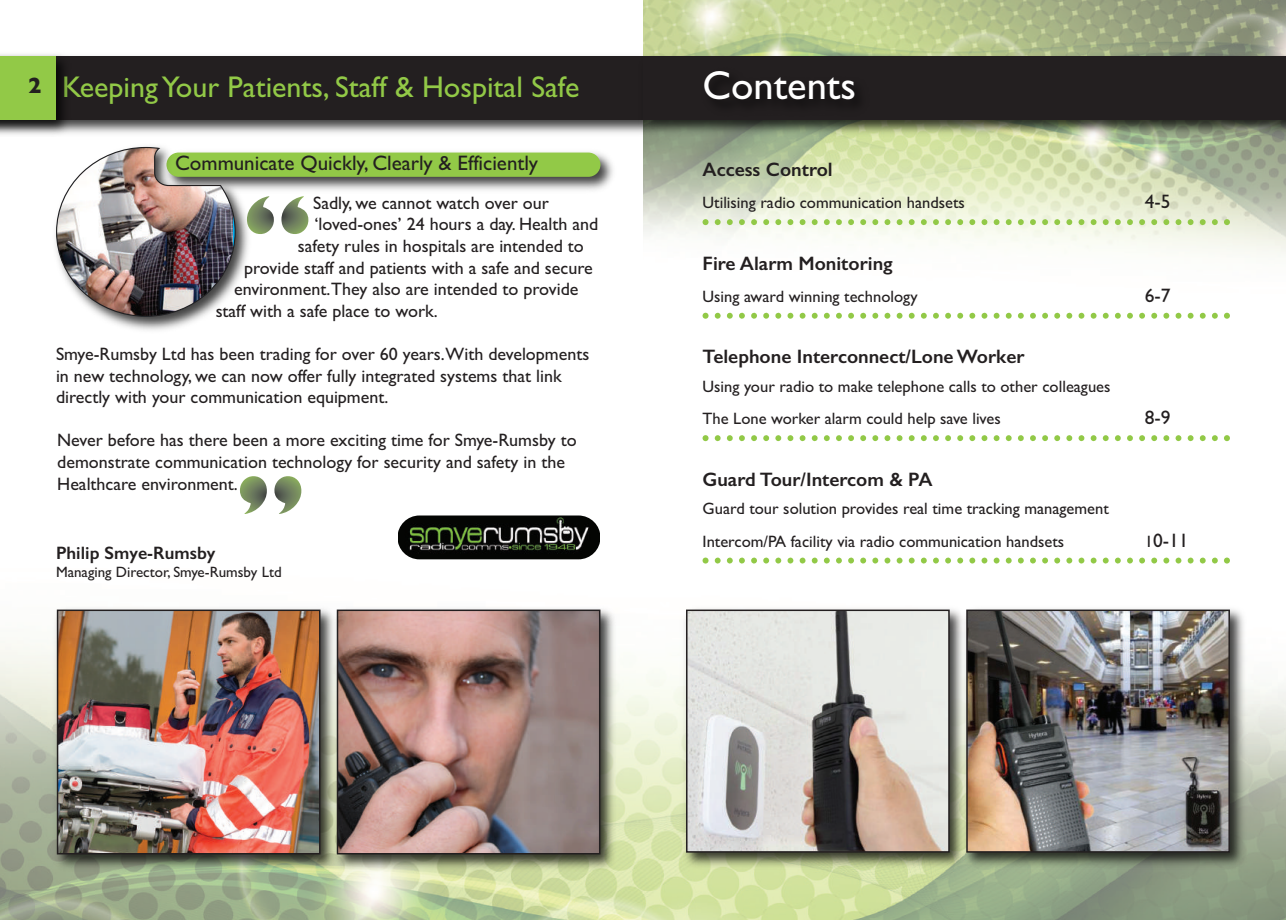
<style>
.page{position:relative;width:1286px;height:920px;background:#fff}
.page>*{position:absolute;margin:0;border:0;box-sizing:border-box;transform-origin:0 0}
.t1{font:40.5px "Gill Sans";color:#fff}
.t2{font:30px "Gill Sans";color:#92c947}
.t3{font:700 22.5px "Gill Sans";color:#231f20}
.t4{font:21px "Gill Sans";color:#231f20}
.t5{font:600 19.5px "Gill Sans";color:#231f20}
.t6{font:19.5px "Gill Sans";color:#231f20}
.t7{font:18px/21.6px "Gill Sans";color:#231f20}
.t8{font:600 18px "Gill Sans";color:#231f20}
.t9{font:16.5px/32.4px "Gill Sans";color:#231f20}
.t10{font:15px "Gill Sans";color:#231f20}
.s1{font-size:16.5px}
</style>
<div class="page">
<img style="left:643px;top:0;width:643px;height:442px">
<img style="left:255px;top:152px;width:358px;height:38px">
<div style="left:166px;top:153px;width:434px;height:24px;background:#92c947;border-radius:12px"></div>
<img style="left:75px;top:56px;width:561px;height:78px">
<div style="left:0;top:57px;width:643px;height:63px;background:#231f20"></div>
<img style="left:55px;top:146px;width:200px;height:184px">
<img style="left:56px;top:147px;width:180px;height:170px">
<svg style="left:247px;top:196px;width:61px;height:38px"></svg>
<svg style="left:240px;top:476px;width:61px;height:38px"></svg>
<img style="left:0;top:641px;width:1286px;height:279px">
<img style="left:50px;top:608px;width:280px;height:266px">
<img style="left:60px;top:613px;width:257px;height:238px">
<div style="left:57px;top:610px;width:263px;height:244px;border:2px solid #231f20"></div>
<img style="left:330px;top:608px;width:290px;height:266px">
<img style="left:340px;top:613px;width:257px;height:238px">
<div style="left:337px;top:610px;width:263px;height:244px;border:2px solid #231f20"></div>
<img style="left:679px;top:608px;width:280px;height:264px">
<img style="left:689px;top:613px;width:257px;height:237px">
<div style="left:686px;top:610px;width:263px;height:243px;border:2px solid #231f20"></div>
<img style="left:959px;top:609px;width:290px;height:263px">
<img style="left:969px;top:613px;width:258px;height:237px">
<div style="left:966px;top:610px;width:264px;height:243px;border:2px solid #231f20"></div>
<svg style="left:702px;top:219px;width:528px;height:6px;background:#cee5aa"></svg>
<svg style="left:702px;top:313px;width:528px;height:6px"></svg>
<svg style="left:702px;top:435px;width:528px;height:6px"></svg>
<svg style="left:702px;top:558px;width:528px;height:6px"></svg>
<img style="left:0;top:54px;width:75px;height:81px">
<div style="left:0;top:56px;width:55px;height:63px;background:#92c947"></div>
<img style="left:398px;top:515px;width:201px;height:44px;border-radius:22px">
<img style="left:636px;top:51px;width:650px;height:89px">
<div style="left:643px;top:57px;width:643px;height:63px;background:#231f20"></div>
<img style="left:679px;top:50px;width:570px;height:94px">
<p class="t3" style="left:28px;top:72px;width:15px">2</p>
<h1 class="t1" style="left:702px;top:62px;width:155px">Contents</h1>
<h2 class="t2" style="left:62px;top:69px;width:519px">KeepingYour Patients, Staff &amp; Hospital Safe</h2>
<p class="t4" style="left:175px;top:151px;width:364px">Communicate Quickly, Clearly &amp; Efficiently</p>
<p class="t7" style="left:313px;top:192px;width:237px">Sadly, we cannot watch over our</p>
<p class="t7" style="left:314px;top:213px;width:285px">‘loved-ones’ 24 hours a day. Health and</p>
<p class="t7" style="left:298px;top:235px;width:287px">safety rules in hospitals are intended to</p>
<p class="t7" style="left:244px;top:257px;width:350px">provide staff and patients with a safe and secure</p>
<p class="t7" style="left:234px;top:278px;width:346px">environment.They also are intended to provide</p>
<p class="t7" style="left:216px;top:300px;width:223px">staff with a safe place to work.</p>
<p class="t7" style="left:56px;top:343px;width:535px">Smye-Rumsby Ltd has been trading for over 60 years.With developments in new technology, we can now offer fully integrated systems that link directly with your communication equipment.</p>
<p class="t7" style="left:57px;top:429px;width:521px">Never before has there been a more exciting time for Smye-Rumsby to demonstrate communication technology for security and safety in the<br>Healthcare environment.</p>
<p class="t8" style="left:56px;top:542px;width:161px">Philip Smye-Rumsby</p>
<p class="t10" style="left:56px;top:563px;width:227px">Managing Director, Smye-Rumsby Ltd</p>
<p class="t5" style="left:702px;top:158px;width:132px">Access Control</p>
<p class="t9" style="left:702px;top:186px;width:264px">Utilising radio communication handsets</p>
<p class="t6" style="left:1145px;top:190px;width:27px">4-5</p>
<p class="t5" style="left:702px;top:251px;width:192px">Fire Alarm Monitoring</p>
<p class="t9" style="left:702px;top:280px;width:217px">Using award winning technology</p>
<p class="t6" style="left:1145px;top:284px;width:27px">6-7</p>
<p class="t5" style="left:702px;top:345px;width:323px">Telephone Interconnect/Lone Worker</p>
<p class="t9" style="left:702px;top:370px;width:409px">Using your radio to make telephone calls to other colleagues<br>The Lone worker alarm could help save lives</p>
<p class="t5" style="left:702px;top:467px;width:232px">Guard Tour/Intercom &amp; PA</p>
<p class="t9" style="left:702px;top:492px;width:408px">Guard tour solution provides real time tracking management<br>Intercom/PA facility via radio communication handsets</p>
<p class="t6" style="left:1145px;top:406px;width:27px">8-9</p>
<p class="t6" style="left:1145px;top:529px;width:45px"><span class="s1">1</span>0-11</p>
</div>
